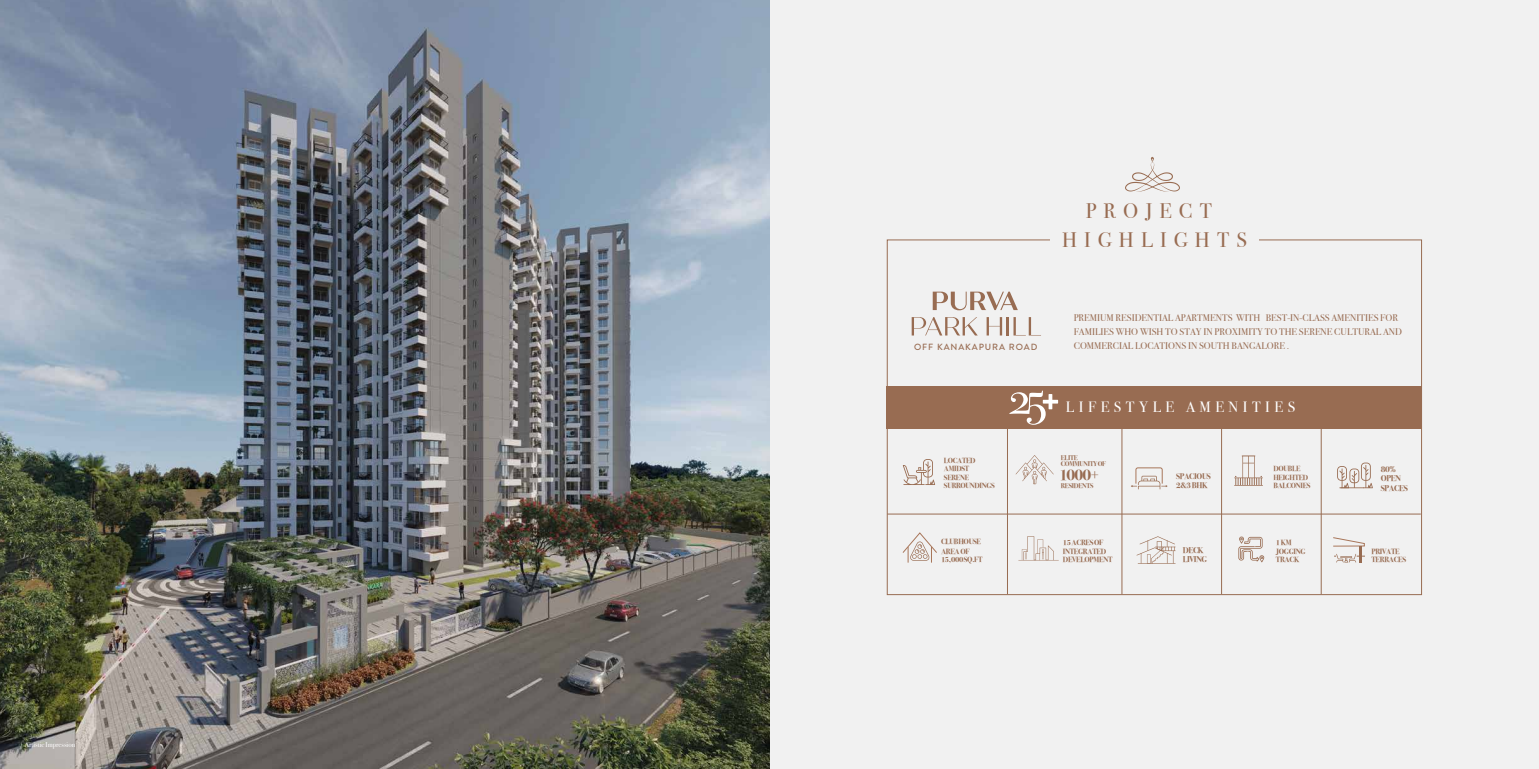
<style>
.page{position:relative;width:1539px;height:769px;background:#fff}
.page>*{position:absolute;margin:0;border:0;box-sizing:border-box;transform-origin:0 0}
.t1{font:21px/28.7px "Bodoni Svty Two OSITCTT";letter-spacing:.34em;color:#986c52;text-align:center}
.t2{font:700 15.66px "Bodoni Svty Two ITCTT";color:#986c52}
.t3{font:14.96px "Bodoni Svty Two OSITCTT";letter-spacing:.3em;color:#fff}
.t4{font:9.62px/14.4px "Bodoni Svty Two ITCTT";color:#986c52}
.t5{font:500 9.01px "Brandon Grotesque";letter-spacing:.1em;color:#986c52}
.t6{font:700 8.4px/9.5px "Bodoni Svty Two ITCTT";letter-spacing:-.04em;color:#986c52}
.t7{font:700 8.14px/9.2px "Bodoni Svty Two ITCTT";letter-spacing:-.04em;color:#986c52}
.t8{font:700 7.61px/8.6px "Bodoni Svty Two ITCTT";letter-spacing:-.04em;color:#986c52}
.t9{font:700 7.44px/8.4px "Bodoni Svty Two ITCTT";letter-spacing:-.04em;color:#986c52}
.t10{font:7px "Bodoni Svty Two ITCTT";color:#fff}
.t11{font:700 6.83px/6.3px "Bodoni Svty Two ITCTT";letter-spacing:-.04em;color:#986c52}
</style>
<div class="page">
<div style="left:770px;top:0;width:769px;height:769px;background:#f1f1f1"></div>
<img style="left:0;top:0;width:769px;height:769px">
<svg style="left:933px;top:292px;width:85px;height:18px"></svg>
<svg style="left:911px;top:317px;width:67px;height:18px"></svg>
<svg style="left:986px;top:317px;width:16px;height:18px"></svg>
<hr style="left:1006px;top:317px;width:3px;height:18px;background:#986c52">
<svg style="left:1013px;top:317px;width:19px;height:18px"></svg>
<svg style="left:903px;top:459px;width:32px;height:26px"></svg>
<svg style="left:1015px;top:455px;width:38px;height:29px"></svg>
<svg style="left:1131px;top:467px;width:36px;height:22px"></svg>
<svg style="left:1234px;top:455px;width:29px;height:31px"></svg>
<svg style="left:1337px;top:463px;width:36px;height:25px"></svg>
<svg style="left:1238px;top:536px;width:26px;height:26px"></svg>
<svg style="left:1136px;top:536px;width:39px;height:28px"></svg>
<svg style="left:1336px;top:554px;width:20px;height:8px"></svg>
<svg style="left:1333px;top:537px;width:32px;height:10px"></svg>
<hr style="left:1359px;top:546px;width:3px;height:17px;background:#986c52">
<svg style="left:1018px;top:536px;width:41px;height:25px"></svg>
<svg style="left:902px;top:532px;width:35px;height:31px"></svg>
<div style="left:887px;top:387px;width:535px;height:42px;background:#986c52"></div>
<svg style="left:1009px;top:391px;width:49px;height:34px"></svg>
<hr style="left:887px;top:514px;width:534px;height:1px;background:#986c52">
<hr style="left:1007px;top:428px;width:1px;height:166px;background:#986c52">
<hr style="left:1121px;top:428px;width:1px;height:166px;background:#986c52">
<hr style="left:1221px;top:428px;width:1px;height:166px;background:#986c52">
<hr style="left:1321px;top:428px;width:1px;height:166px;background:#986c52">
<svg style="left:1125px;top:157px;width:55px;height:35px"></svg>
<p class="t10" style="left:25px;top:739px;width:52px">Artistic Impression</p>
<h1 class="t1" style="left:1062px;top:197px;width:186px">PROJECT<br>HIGHLIGHTS</h1>
<p class="t4" style="left:1074px;top:309px;width:330px">PREMIUM RESIDENTIAL APARTMENTS WITH BEST-IN-CLASS AMENITIES FOR<br>FAMILIES WHO WISH TO STAY IN PROXIMITY TO THE SERENE CULTURAL AND</p>
<p class="t5" style="left:914px;top:341px;width:125px">OFF KANAKAPURA ROAD</p>
<p class="t4" style="left:1074px;top:338px;width:217px">COMMERCIAL LOCATIONS IN SOUTH BANGALORE .</p>
<h3 class="t3" style="left:1066px;top:398px;width:231px">LIFESTYLE AMENITIES</h3>
<p class="t9" style="left:944px;top:456px;width:52px">LOCATED<br>AMIDST<br>SERENE<br>SURROUNDINGS</p>
<p class="t11" style="left:1061px;top:454px;width:47px">ELITE<br>COMMUNITY OF</p>
<h2 class="t2" style="left:1059px;top:462px;width:42px">1000+</h2>
<p class="t11" style="left:1061px;top:482px;width:34px">RESIDENTS</p>
<p class="t7" style="left:1176px;top:471px;width:36px">SPACIOUS<br>2&amp;3 BHK</p>
<p class="t9" style="left:1273px;top:464px;width:39px">DOUBLE<br>HEIGHTED<br>BALCONIES</p>
<p class="t6" style="left:1380px;top:463px;width:29px">80%<br>OPEN<br>SPACES</p>
<p class="t8" style="left:941px;top:536px;width:42px;line-height:9.5px">CLUBHOUSE<br>AREA OF</p>
<p class="t8" style="left:941px;top:555px;width:43px">15,000 SQ.FT</p>
<p class="t8" style="left:1063px;top:538px;width:51px">15 ACRES OF<br>INTEGRATED<br>DEVELOPMENT</p>
<p class="t8" style="left:1276px;top:538px;width:31px">1 KM<br>JOGGING<br>TRACK</p>
<p class="t6" style="left:1182px;top:544px;width:26px">DECK<br>LIVING</p>
<p class="t8" style="left:1371px;top:546px;width:36px">PRIVATE<br>TERRACES</p>
</div>
